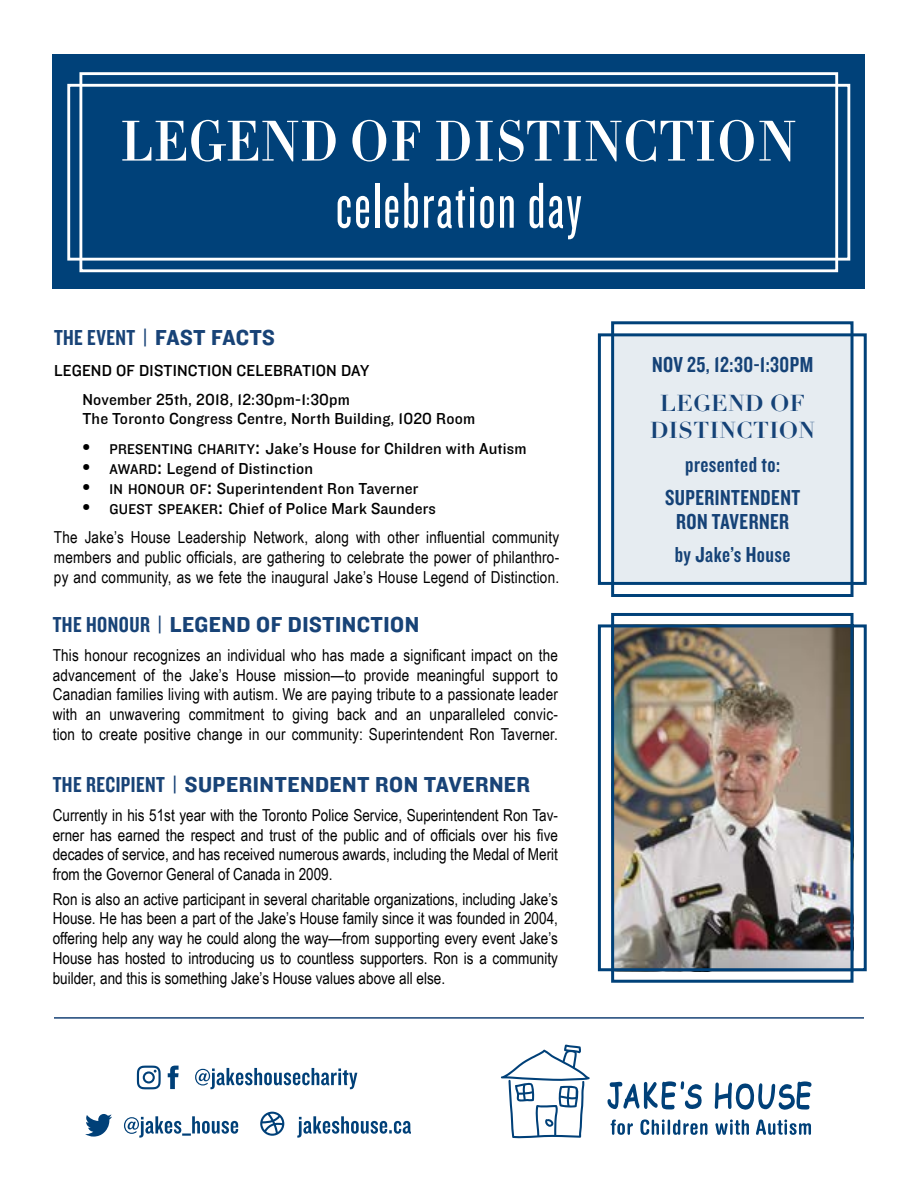
<style>
.page{position:relative;width:918px;height:1188px;background:#fff}
.page>*{position:absolute;margin:0;border:0;box-sizing:border-box;transform-origin:0 0}
.t1{font:67.35px "Knockout HTF27 Junior Bantamwt";letter-spacing:.03em;color:#fff}
.t2{font:22.5px/33px "Knockout 49 Liteweight";letter-spacing:.02em;color:#184377;text-align:center}
.t3{font:22.5px "Knockout HTF51 Middleweight";letter-spacing:.02em;color:#184377}
.t4{font:700 22.5px/27px "Didot";letter-spacing:.02em;color:#184377;text-align:center}
.t5{font:16.5px/19.8px "Arial Narrow";color:#000;text-align:justify}
.t6{font:16.5px/28.8px "Knockout HTF31 Junior Middlewt";letter-spacing:.01em;color:#000;text-align:center}
.s1{font-family:"Knockout HTF51 Middleweight"}
.s2{font-size:21px}
.s3{font-size:14.7px}
.s4{font-family:"Knockout 49 Liteweight"}
</style>
<div class="page">
<div style="left:53px;top:54px;width:812px;height:235px;background:#004179"></div>
<svg style="left:122px;top:120px;width:673px;height:42px"></svg>
<div style="left:79px;top:72px;width:759px;height:200px;border:3px solid #fff"></div>
<div style="left:67px;top:84px;width:783px;height:177px;border:3px solid #fff"></div>
<svg style="left:501px;top:1045px;width:89px;height:93px"></svg>
<svg style="left:607px;top:1081px;width:95px;height:29px"></svg>
<svg style="left:715px;top:1081px;width:97px;height:29px"></svg>
<svg style="left:611px;top:1120px;width:22px;height:15px"></svg>
<svg style="left:640px;top:1119px;width:67px;height:16px"></svg>
<svg style="left:715px;top:1119px;width:34px;height:16px"></svg>
<svg style="left:756px;top:1119px;width:55px;height:16px"></svg>
<hr style="left:54px;top:1017px;width:810px;height:2px;background:#184377">
<svg style="left:137px;top:1066px;width:24px;height:23px"></svg>
<svg style="left:168px;top:1066px;width:11px;height:23px"></svg>
<svg style="left:195px;top:1068px;width:162px;height:21px"></svg>
<svg style="left:260px;top:1112px;width:24px;height:24px"></svg>
<svg style="left:85px;top:1114px;width:27px;height:23px"></svg>
<svg style="left:124px;top:1116px;width:114px;height:22px"></svg>
<svg style="left:297px;top:1116px;width:114px;height:22px"></svg>
<img style="left:615px;top:628px;width:235px;height:339px">
<div style="left:598px;top:333px;width:269px;height:252px;border:3px solid #004179"></div>
<div style="left:598px;top:624px;width:269px;height:347px;border:3px solid #004179"></div>
<div style="left:611px;top:321px;width:243px;height:276px;border:3px solid #004179"></div>
<div style="left:611px;top:613px;width:243px;height:370px;border:3px solid #004179"></div>
<div style="left:614px;top:336px;width:237px;height:246px;background:#e6ecf1"></div>
<h1 class="t1" style="left:336px;top:173px;width:248px">celebration day</h1>
<h2 class="t2" style="left:54px;top:321px;width:222px">THE EVENT | <span class="s1">FAST FACTS</span></h2>
<p class="t6" style="left:54px;top:356px;width:317px">LEGEND OF DISTINCTION CELEBRATION DAY<br>November 25th, 2018, 12:30pm-1:30pm</p>
<p class="t6" style="left:82px;top:405px;width:394px">The Toronto Congress Centre, North Building, 1020 Room</p>
<p class="t6" style="left:82px;top:434px;width:446px"><span class="s2">•</span> <span class="s3">PRESENTING CHARITY</span><span class="s2">:</span> Jake’s House for Children with Autism</p>
<p class="t6" style="left:82px;top:455px;width:232px"><span class="s2">•</span> <span class="s3">AWARD</span><span class="s2">:</span> Legend of Distinction</p>
<p class="t6" style="left:82px;top:475px;width:338px"><span class="s2">•</span> <span class="s3">IN HONOUR OF</span><span class="s2">:</span> Superintendent Ron Taverner</p>
<p class="t6" style="left:82px;top:495px;width:355px"><span class="s2">•</span> <span class="s3">GUEST SPEAKER</span><span class="s2">:</span> Chief of Police Mark Saunders</p>
<p class="t5" style="left:54px;top:527px;width:507px">The Jake’s House Leadership Network, along with other influential community members and public officials, are gathering to celebrate the power of philanthro&shy;py and community, as we fete the inaugural Jake’s House Legend of Distinction.</p>
<h2 class="t3" style="left:53px;top:613px;width:368px"><span class="s4">THE HONOUR |</span> LEGEND OF DISTINCTION</h2>
<p class="t5" style="left:53px;top:645px;width:507px">This honour recognizes an individual who has made a significant impact on the advancement of the Jake’s House mission—to provide meaningful support to Canadian families living with autism. We are paying tribute to a passionate leader with an unwavering commitment to giving back and an unparalleled convic&shy;tion to create positive change in our community: Superintendent Ron Taverner.</p>
<h2 class="t3" style="left:53px;top:773px;width:479px"><span class="s4">THE RECIPIENT |</span> SUPERINTENDENT RON TAVERNER</h2>
<p class="t5" style="left:53px;top:804px;width:507px">Currently in his 51st year with the Toronto Police Service, Superintendent Ron Tav&shy;erner has earned the respect and trust of the public and of officials over his five decades of service, and has received numerous awards, including the Medal of Merit from the Governor General of Canada in 2009.</p>
<p class="t5" style="left:53px;top:888px;width:507px">Ron is also an active participant in several charitable organizations, including Jake’s House. He has been a part of the Jake’s House family since it was founded in 2004, offering help any way he could along the way—from supporting every event Jake’s House has hosted to introducing us to countless supporters. Ron is a community builder, and this is something Jake’s House values above all else.</p>
<h2 class="t2" style="left:652px;top:347px;width:163px">NOV 25, 12:30-1:30PM</h2>
<h2 class="t4" style="left:650px;top:389px;width:166px">LEGEND OF<br>DISTINCTION</h2>
<h2 class="t2" style="left:665px;top:447px;width:137px">presented to:<br>SUPERINTENDENT</h2>
<h2 class="t2" style="left:675px;top:504px;width:117px;text-align:left">RON TAVERNER by Jake’s House</h2>
</div>
